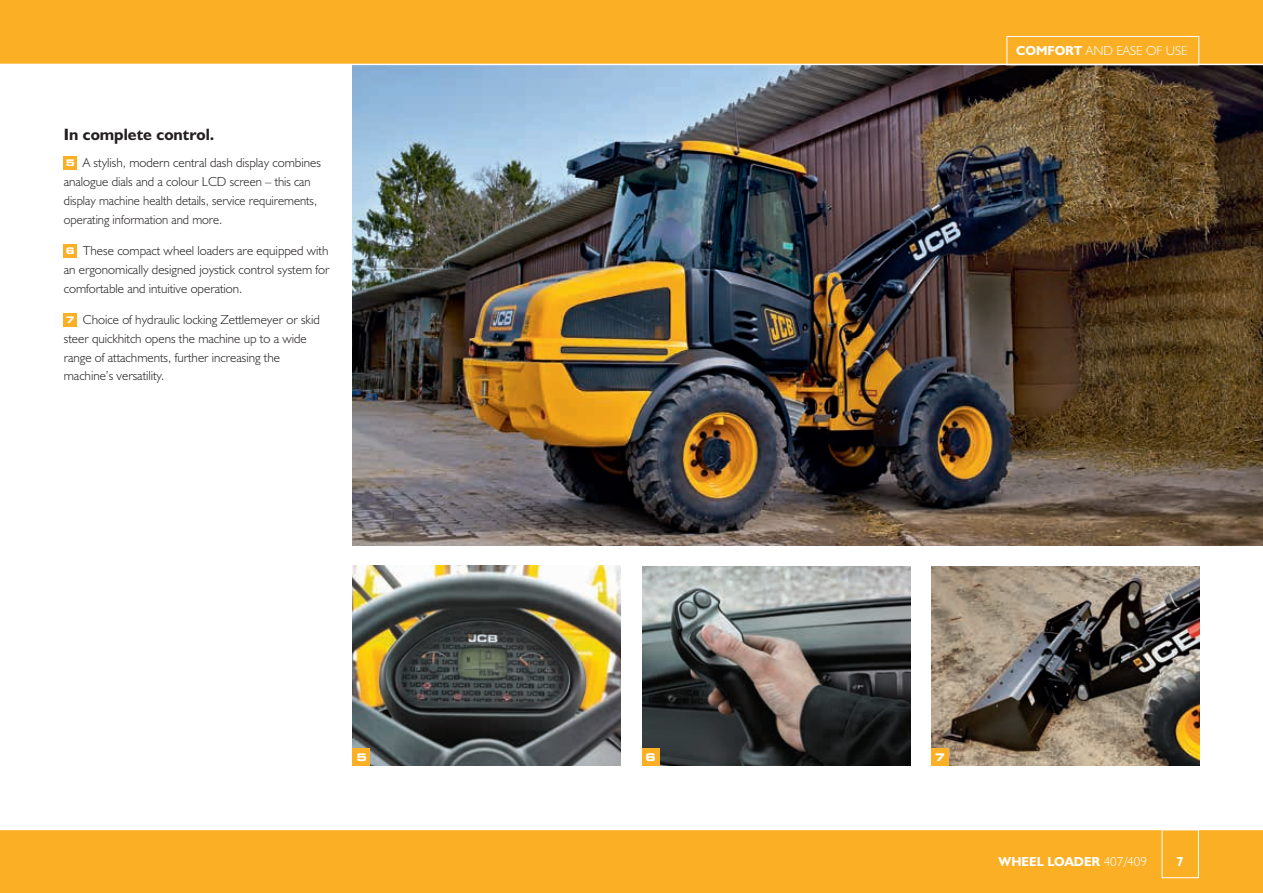
<style>
.page{position:relative;width:1263px;height:893px;background:#fff}
.page>*{position:absolute;margin:0;border:0;box-sizing:border-box;transform-origin:0 0}
.t1{font:16.5px "JCB Bold";color:#231f20}
.t2{font:13.2px/18.8px "JCB Light";color:#231f20}
.t3{font:13.2px "JCB Bold";color:#fff}
.t4{font:13.2px "JCB Light";color:#fff}
.t5{font:700 expanded 10.5px "Square 721 BT";color:#fff}
.s1{font-family:"Square 721 BT";font-weight:700;font-stretch:expanded;font-size:9.15px;color:#fff}
.s2{font-family:"JCB Bold"}
.s3{font-family:"JCB Light"}
</style>
<div class="page">
<img style="left:642px;top:567px;width:268px;height:198px">
<img style="left:353px;top:65px;width:910px;height:481px">
<div style="left:0;top:829px;width:1263px;height:64px;background:#fbaf25"></div>
<hr style="left:0;top:829px;width:1263px;height:1px;background:#fff">
<div style="left:0;top:0;width:1263px;height:64px;background:#fbaf25"></div>
<div style="left:64px;top:156px;width:13px;height:13px;background:#fbaf25"></div>
<div style="left:64px;top:244px;width:13px;height:13px;background:#fbaf25"></div>
<div style="left:64px;top:313px;width:13px;height:13px;background:#fbaf25"></div>
<img style="left:353px;top:566px;width:268px;height:199px">
<div style="left:353px;top:748px;width:17px;height:17px;background:#fbaf25"></div>
<div style="left:1162px;top:829px;width:37px;height:49px;border:1px solid #fff"></div>
<div style="left:1006px;top:36px;width:193px;height:29px;border:1px solid #fff"></div>
<div style="left:642px;top:748px;width:17px;height:17px;background:#fbaf25"></div>
<img style="left:931px;top:567px;width:268px;height:198px">
<div style="left:931px;top:748px;width:17px;height:17px;background:#fbaf25"></div>
<p class="t1" style="left:64px;top:124px;width:152px">In complete control.</p>
<p class="t2" style="left:64px;top:153px;width:259px"><span class="s1">5</span> A stylish, modern central dash display combines analogue dials and a colour LCD screen – this can display machine health details, service requirements, operating information and more.</p>
<p class="t2" style="left:64px;top:241px;width:267px;text-align:justify"><span class="s1">6</span> These compact wheel loaders are equipped with an ergonomically designed joystick control system for comfortable and intuitive operation.</p>
<p class="t2" style="left:64px;top:310px;width:257px"><span class="s1">7</span> Choice of hydraulic locking Zettlemeyer or skid steer quickhitch opens the machine up to a wide range of attachments, further increasing the machine’s versatility.</p>
<p class="t5" style="left:356px;top:751px;width:12px">5</p>
<p class="t5" style="left:645px;top:751px;width:12px">6</p>
<p class="t4" style="left:1016px;top:43px;width:173px"><span class="s2">COMFORT</span> AND EASE OF USE</p>
<p class="t5" style="left:935px;top:751px;width:12px">7</p>
<p class="t3" style="left:998px;top:853px;width:150px">WHEEL LOADER <span class="s3">407/409</span></p>
<p class="t3" style="left:1176px;top:853px;width:9px">7</p>
</div>
